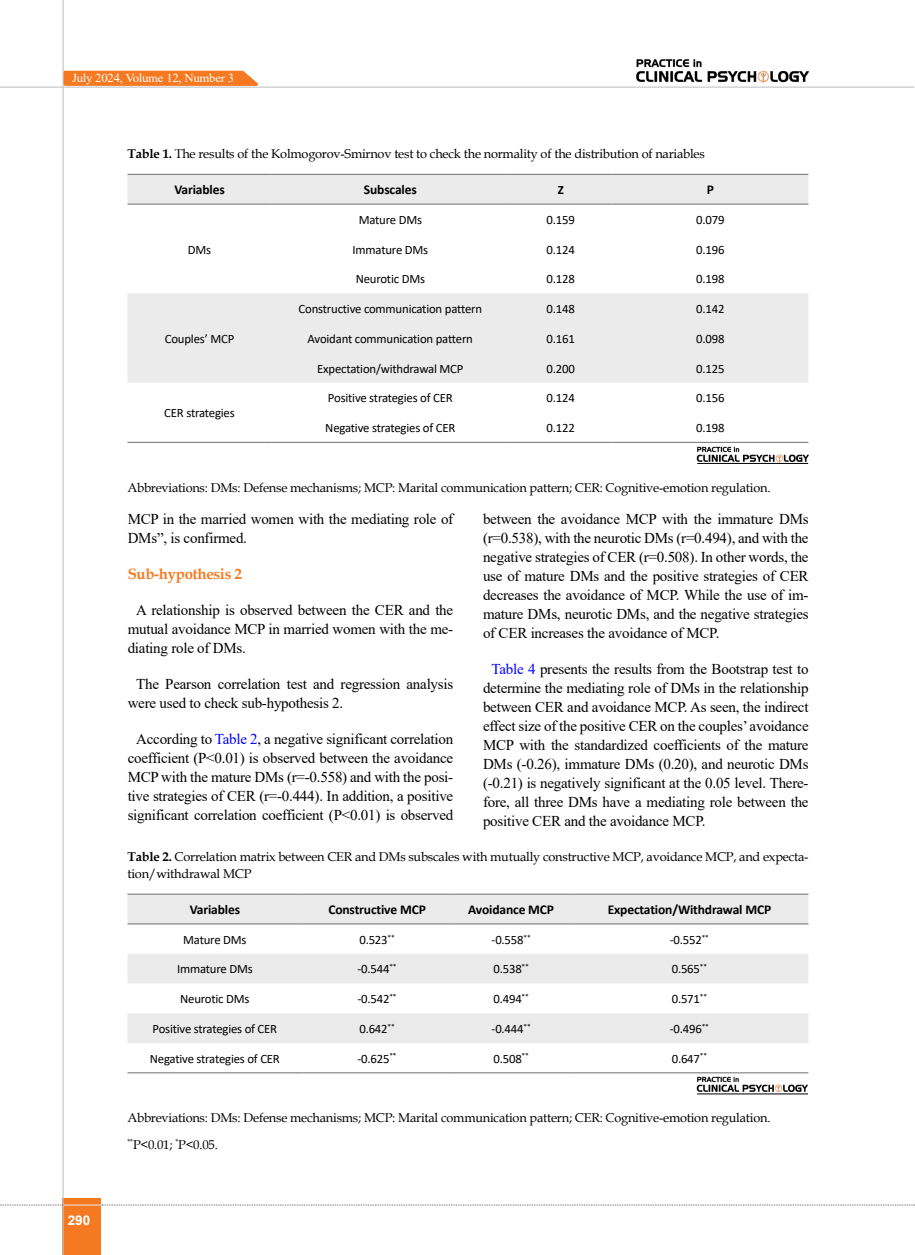
<style>
.page{position:relative;width:915px;height:1255px;background:#fff}
.page>*{position:absolute;margin:0;border:0;box-sizing:border-box;transform-origin:0 0}
.t1{font:15px/19px "Times New Roman";letter-spacing:-.015em;color:#000;text-align:justify}
.t2{font:700 15px "Book Antiqua";letter-spacing:-.02em;color:#f47920}
.t3{font:700 13.5px "Calibri";letter-spacing:-.01em;color:#000}
.t4{font:700 13.5px "Arial";color:#fff}
.t5{font:12.75px "Calibri";letter-spacing:-.015em;color:#000}
.t6{font:12.75px/16.5px "Book Antiqua";letter-spacing:-.015em;color:#000}
.t7{font:700 12.75px "Calibri";color:#000}
.t8{font:12.15px "Times New Roman";letter-spacing:-.02em;color:#fff;scale:1.05 1}
.s1{font-weight:700}
.s2{color:#00f}
</style>
<div class="page">
<div style="left:63px;top:1198px;width:38px;height:56px;background:#f47920"></div>
<hr style="left:62px;top:0;width:2px;height:1254px;background:#c2c4c6">
<hr style="left:63px;top:1204px;width:38px;height:1px;background:#ebebec">
<svg style="left:0;top:1204px;width:63px;height:1px"></svg>
<svg style="left:102px;top:1204px;width:813px;height:1px"></svg>
<svg style="left:62px;top:69px;width:203px;height:18px;background:#f4944f"></svg>
<img style="left:636px;top:59px;width:172px;height:24px">
<hr style="left:0;top:87px;width:914px;height:1px;background:#c2c4c6">
<svg style="left:127px;top:894px;width:681px;height:149px;fill:#ebebec"></svg>
<hr style="left:127px;top:893px;width:175px;height:1px;background:#6d6e71">
<hr style="left:302px;top:893px;width:150px;height:1px;background:#6d6e71">
<hr style="left:452px;top:893px;width:118px;height:1px;background:#6d6e71">
<hr style="left:570px;top:893px;width:238px;height:1px;background:#6d6e71">
<hr style="left:127px;top:923px;width:175px;height:1px;background:#6d6e71">
<hr style="left:302px;top:923px;width:150px;height:1px;background:#6d6e71">
<hr style="left:452px;top:923px;width:118px;height:1px;background:#6d6e71">
<hr style="left:570px;top:923px;width:238px;height:1px;background:#6d6e71">
<hr style="left:127px;top:1072px;width:175px;height:1px;background:#6d6e71">
<hr style="left:302px;top:1072px;width:150px;height:1px;background:#6d6e71">
<hr style="left:452px;top:1072px;width:118px;height:1px;background:#6d6e71">
<hr style="left:570px;top:1072px;width:238px;height:1px;background:#6d6e71">
<img style="left:696px;top:1076px;width:112px;height:19px">
<hr style="left:696px;top:1093px;width:111px;height:1px;background:#000">
<svg style="left:127px;top:175px;width:681px;height:208px;fill:#ebebec"></svg>
<hr style="left:127px;top:174px;width:144px;height:1px;background:#6d6e71">
<hr style="left:271px;top:174px;width:238px;height:1px;background:#6d6e71">
<hr style="left:509px;top:174px;width:103px;height:1px;background:#6d6e71">
<hr style="left:612px;top:174px;width:196px;height:1px;background:#6d6e71">
<hr style="left:127px;top:204px;width:144px;height:1px;background:#6d6e71">
<hr style="left:271px;top:204px;width:238px;height:1px;background:#6d6e71">
<hr style="left:509px;top:204px;width:103px;height:1px;background:#6d6e71">
<hr style="left:612px;top:204px;width:196px;height:1px;background:#6d6e71">
<hr style="left:127px;top:442px;width:144px;height:1px;background:#6d6e71">
<hr style="left:271px;top:442px;width:238px;height:1px;background:#6d6e71">
<hr style="left:509px;top:442px;width:103px;height:1px;background:#6d6e71">
<hr style="left:612px;top:442px;width:196px;height:1px;background:#6d6e71">
<img style="left:696px;top:446px;width:112px;height:18px">
<hr style="left:697px;top:463px;width:110px;height:1px;background:#000">
<p class="t8" style="left:72px;top:69px;width:156px">July 2024, Volume 12, Number 3</p>
<p class="t6" style="left:127px;top:145px;width:578px"><span class="s1">Table 1.</span> The results of the Kolmogorov-Smirnov test to check the normality of the distribution of nariables</p>
<p class="t3" style="left:174px;top:180px;width:52px">Variables</p>
<p class="t3" style="left:364px;top:180px;width:54px">Subscales</p>
<p class="t7" style="left:557px;top:181px;width:8px">Z</p>
<p class="t3" style="left:706px;top:180px;width:9px">P</p>
<p class="t5" style="left:188px;top:241px;width:25px">DMs</p>
<p class="t5" style="left:165px;top:330px;width:71px">Couples’ MCP</p>
<p class="t5" style="left:164px;top:404px;width:72px">CER strategies</p>
<p class="t5" style="left:358px;top:211px;width:65px">Mature DMs</p>
<p class="t5" style="left:546px;top:211px;width:30px">0.159</p>
<p class="t5" style="left:696px;top:211px;width:30px">0.079</p>
<p class="t5" style="left:352px;top:240px;width:77px">Immature DMs</p>
<p class="t5" style="left:546px;top:240px;width:30px">0.124</p>
<p class="t5" style="left:696px;top:240px;width:30px">0.196</p>
<p class="t5" style="left:355px;top:270px;width:71px">Neurotic DMs</p>
<p class="t5" style="left:546px;top:270px;width:30px">0.128</p>
<p class="t5" style="left:696px;top:270px;width:30px">0.198</p>
<p class="t5" style="left:298px;top:300px;width:185px">Constructive communication pattern</p>
<p class="t5" style="left:546px;top:300px;width:30px">0.148</p>
<p class="t5" style="left:696px;top:300px;width:30px">0.142</p>
<p class="t5" style="left:307px;top:330px;width:167px">Avoidant communication pattern</p>
<p class="t5" style="left:546px;top:330px;width:30px">0.161</p>
<p class="t5" style="left:696px;top:330px;width:30px">0.098</p>
<p class="t5" style="left:317px;top:359px;width:148px">Expectation/withdrawal MCP</p>
<p class="t5" style="left:546px;top:359px;width:30px">0.200</p>
<p class="t5" style="left:696px;top:359px;width:30px">0.125</p>
<p class="t5" style="left:328px;top:389px;width:126px">Positive strategies of CER</p>
<p class="t5" style="left:546px;top:389px;width:30px">0.124</p>
<p class="t5" style="left:696px;top:389px;width:30px">0.156</p>
<p class="t5" style="left:325px;top:419px;width:131px">Negative strategies of CER</p>
<p class="t5" style="left:546px;top:419px;width:30px">0.122</p>
<p class="t5" style="left:696px;top:419px;width:30px">0.198</p>
<p class="t6" style="left:127px;top:479px;width:644px">Abbreviations: DMs: Defense mechanisms; MCP: Marital communication pattern; CER: Cognitive-emotion regulation.</p>
<p class="t1" style="left:128px;top:508px;width:327px">MCP in the married women with the mediating role of<br>DMs”, is confirmed.</p>
<p class="t2" style="left:128px;top:563px;width:116px">Sub-hypothesis 2</p>
<p class="t1" style="left:128px;top:599px;width:327px;text-indent:9px">A relationship is observed between the CER and the mutual avoidance MCP in married women with the me&shy;diating role of DMs.</p>
<p class="t1" style="left:128px;top:674px;width:327px;text-indent:9px">The Pearson correlation test and regression analysis were used to check sub-hypothesis 2.</p>
<p class="t1" style="left:128px;top:729px;width:327px;text-align:center">According to <span class="s2">Table 2</span>, a negative significant correlation coefficient (P&lt;0.01) is observed between the avoidance MCP with the mature DMs (r=-0.558) and with the posi&shy;tive strategies of CER (r=-0.444). In addition, a positive significant correlation coefficient (P&lt;0.01) is observed</p>
<p class="t1" style="left:483px;top:508px;width:327px">between the avoidance MCP with the immature DMs (r=0.538), with the neurotic DMs (r=0.494), and with the negative strategies of CER (r=0.508). In other words, the use of mature DMs and the positive strategies of CER decreases the avoidance of MCP. While the use of im&shy;mature DMs, neurotic DMs, and the negative strategies of CER increases the avoidance of MCP.</p>
<p class="t1" style="left:483px;top:659px;width:327px;text-indent:9px"><span class="s2">Table 4</span> presents the results from the Bootstrap test to determine the mediating role of DMs in the relationship between CER and avoidance MCP. As seen, the indirect effect size of the positive CER on the couples’ avoidance MCP with the standardized coefficients of the mature DMs (-0.26), immature DMs (0.20), and neurotic DMs (-0.21) is negatively significant at the 0.05 level. There&shy;fore, all three DMs have a mediating role between the positive CER and the avoidance MCP.</p>
<p class="t6" style="left:127px;top:848px;width:682px"><span class="s1">Table 2.</span> Correlation matrix between CER and DMs subscales with mutually constructive MCP, avoidance MCP, and expecta&shy;tion/withdrawal MCP</p>
<p class="t3" style="left:190px;top:900px;width:52px">Variables</p>
<p class="t3" style="left:328px;top:900px;width:99px">Constructive MCP</p>
<p class="t3" style="left:468px;top:900px;width:87px">Avoidance MCP</p>
<p class="t3" style="left:607px;top:900px;width:165px">Expectation/Withdrawal MCP</p>
<p class="t5" style="left:183px;top:930px;width:65px">Mature DMs</p>
<p class="t5" style="left:359px;top:930px;width:37px">0.523<sup>**</sup></p>
<p class="t5" style="left:491px;top:930px;width:41px">-0.558<sup>**</sup></p>
<p class="t5" style="left:669px;top:930px;width:41px">-0.552<sup>**</sup></p>
<p class="t5" style="left:177px;top:960px;width:77px">Immature DMs</p>
<p class="t5" style="left:357px;top:960px;width:41px">-0.544<sup>**</sup></p>
<p class="t5" style="left:493px;top:960px;width:37px">0.538<sup>**</sup></p>
<p class="t5" style="left:671px;top:960px;width:37px">0.565<sup>**</sup></p>
<p class="t5" style="left:180px;top:990px;width:71px">Neurotic DMs</p>
<p class="t5" style="left:357px;top:990px;width:41px">-0.542<sup>**</sup></p>
<p class="t5" style="left:493px;top:990px;width:37px">0.494<sup>**</sup></p>
<p class="t5" style="left:671px;top:990px;width:37px">0.571<sup>**</sup></p>
<p class="t5" style="left:152px;top:1019px;width:126px">Positive strategies of CER</p>
<p class="t5" style="left:359px;top:1019px;width:37px">0.642<sup>**</sup></p>
<p class="t5" style="left:491px;top:1019px;width:41px">-0.444<sup>**</sup></p>
<p class="t5" style="left:669px;top:1019px;width:41px">-0.496<sup>**</sup></p>
<p class="t5" style="left:150px;top:1049px;width:131px">Negative strategies of CER</p>
<p class="t5" style="left:357px;top:1049px;width:41px">-0.625<sup>**</sup></p>
<p class="t5" style="left:493px;top:1049px;width:37px">0.508<sup>**</sup></p>
<p class="t5" style="left:671px;top:1049px;width:37px">0.647<sup>**</sup></p>
<p class="t4" style="left:68px;top:1210px;width:24px">290</p>
<p class="t6" style="left:127px;top:1104px;width:644px;line-height:26.2px">Abbreviations: DMs: Defense mechanisms; MCP: Marital communication pattern; CER: Cognitive-emotion regulation. <sup>**</sup>P&lt;0.01; <sup>*</sup>P&lt;0.05.</p>
</div>
